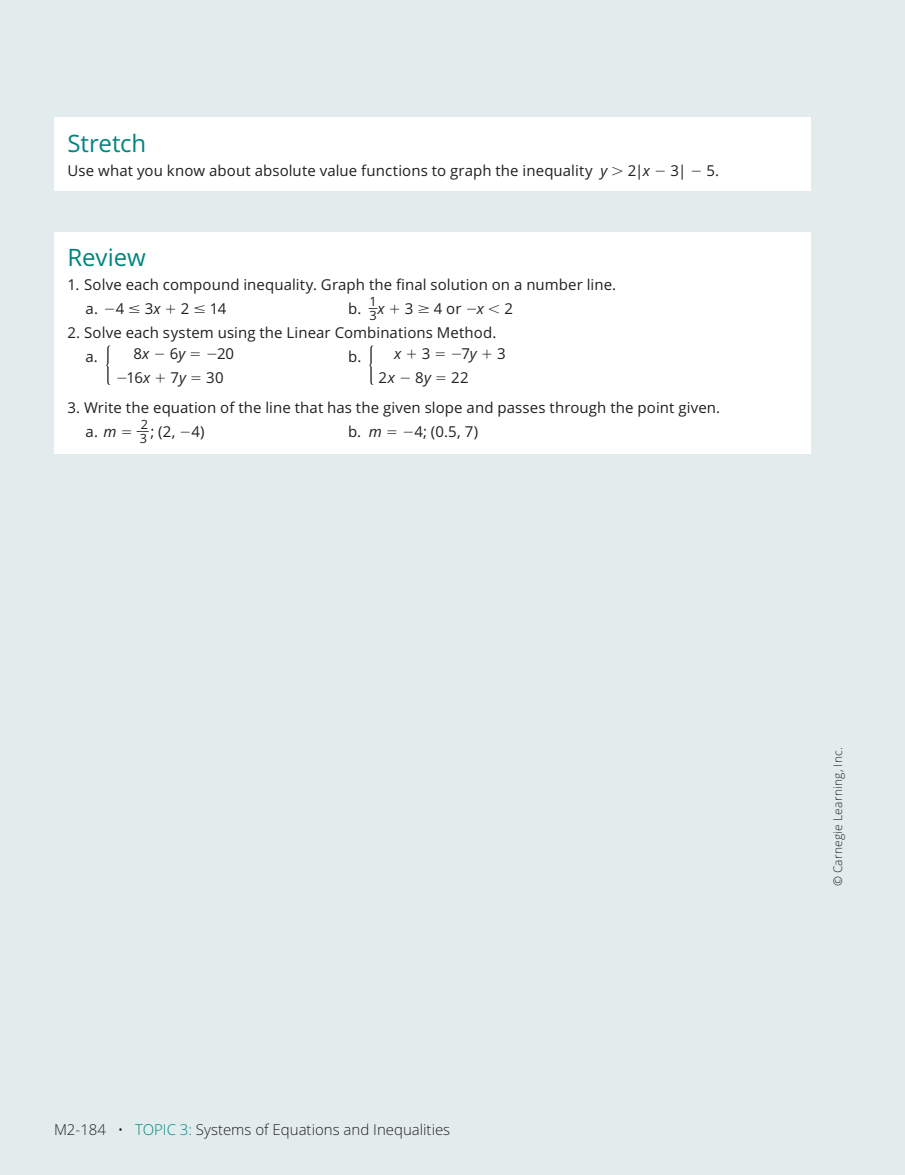
<style>
.page{position:relative;width:905px;height:1175px;background:#fff}
.page>*{position:absolute;margin:0;border:0;box-sizing:border-box;transform-origin:0 0}
.t1{font:24px "Open Sans";letter-spacing:-.005em;color:#00847e}
.t2{font:15px/24px "Open Sans";letter-spacing:.005em;color:#231f20}
.t3{font:300 15px "Open Sans";color:#231f20}
.t4{font:italic 15px "Open Sans";color:#231f20}
.t5{font:12.75px/13.2px "Open Sans";color:#231f20;scale:.76 1}
.t6{font:12.75px "Open Sans";color:#231f20;scale:1.05 1}
.t7{font:300 12px "Open Sans";letter-spacing:.015em;color:#231f20}
.s1{font-style:italic}
.s2{color:#00847e}
</style>
<div class="page">
<div style="left:0;top:0;width:904px;height:1174px;background:#e3ecec"></div>
<hr style="left:904px;top:0;width:1px;height:1174px;background:#e3ecec">
<div style="left:54px;top:232px;width:756px;height:222px;background:#fff"></div>
<svg style="left:106px;top:345px;width:4px;height:40px"></svg>
<svg style="left:369px;top:345px;width:4px;height:40px"></svg>
<div style="left:54px;top:117px;width:756px;height:74px;background:#fff"></div>
<p class="t1" style="left:68px;top:133px;width:80px">Stretch</p>
<p class="t2" style="left:68px;top:160px;width:541px">Use what you know about absolute value functions to graph the inequality <span class="s1">y</span></p>
<p class="t2" style="left:627px;top:160px;width:24px">2|<span class="s1">x</span></p>
<p class="t2" style="left:670px;top:160px;width:17px">3|</p>
<p class="t2" style="left:706px;top:160px;width:14px">5.</p>
<p class="t1" style="left:68px;top:248px;width:80px">Review</p>
<p class="t2" style="left:86px;top:274px;width:532px;text-indent:-18px">1. Solve each compound inequality. Graph the final solution on a number line. a. 4</p>
<p class="t2" style="left:145px;top:298px;width:17px">3<span class="s1">x</span></p>
<p class="t2" style="left:181px;top:298px;width:10px">2</p>
<p class="t2" style="left:210px;top:298px;width:18px">14</p>
<p class="t2" style="left:348px;top:298px;width:15px">b.</p>
<p class="t5" style="left:369px;top:297px;width:22px">_ _1<br>3<sup>x</sup></p>
<p class="t2" style="left:405px;top:298px;width:10px">3</p>
<p class="t2" style="left:434px;top:298px;width:52px">4 or <span class="s1">x</span></p>
<p class="t2" style="left:504px;top:298px;width:10px">2</p>
<p class="t2" style="left:86px;top:322px;width:412px;text-indent:-18px">2. Solve each system using the Linear Combinations Method. a.</p>
<p class="t2" style="left:133px;top:343px;width:18px">8<span class="s1">x</span></p>
<p class="t2" style="left:170px;top:343px;width:17px">6<span class="s1">y</span></p>
<p class="t2" style="left:217px;top:343px;width:19px">20</p>
<p class="t2" style="left:126px;top:367px;width:25px">16<span class="s1">x</span></p>
<p class="t2" style="left:170px;top:367px;width:17px">7<span class="s1">y</span></p>
<p class="t2" style="left:206px;top:367px;width:19px">30</p>
<p class="t4" style="left:394px;top:347px;width:9px">x</p>
<p class="t2" style="left:422px;top:343px;width:10px">3</p>
<p class="t2" style="left:461px;top:343px;width:17px">7<span class="s1">y</span></p>
<p class="t2" style="left:497px;top:343px;width:10px">3</p>
<p class="t2" style="left:378px;top:367px;width:18px">2<span class="s1">x</span></p>
<p class="t2" style="left:415px;top:367px;width:17px">8<span class="s1">y</span></p>
<p class="t2" style="left:451px;top:367px;width:19px">22</p>
<p class="t2" style="left:348px;top:346px;width:15px">b.</p>
<p class="t2" style="left:86px;top:397px;width:636px;text-indent:-18px">3. Wr ite the equation of the line that has the given slope and passes through the point given. a. <span class="s1">m</span></p>
<p class="t6" style="left:137px;top:420px;width:13px">__2</p>
<p class="t2" style="left:140px;top:421px;width:66px"><sub>3</sub> ; (2, 4)</p>
<p class="t2" style="left:348px;top:421px;width:35px">b. <span class="s1">m</span></p>
<p class="t2" style="left:414px;top:421px;width:65px">4; (0.5, 7)</p>
<p class="t3" style="left:54px;top:1123px;width:398px">M2-184 • <span class="s2">TOPIC 3:</span> Systems of Equations and Inequalities</p>
<p class="t7" style="left:832px;top:886px;width:141px;rotate:-90deg">© Carnegie Learning, Inc.</p>
</div>
